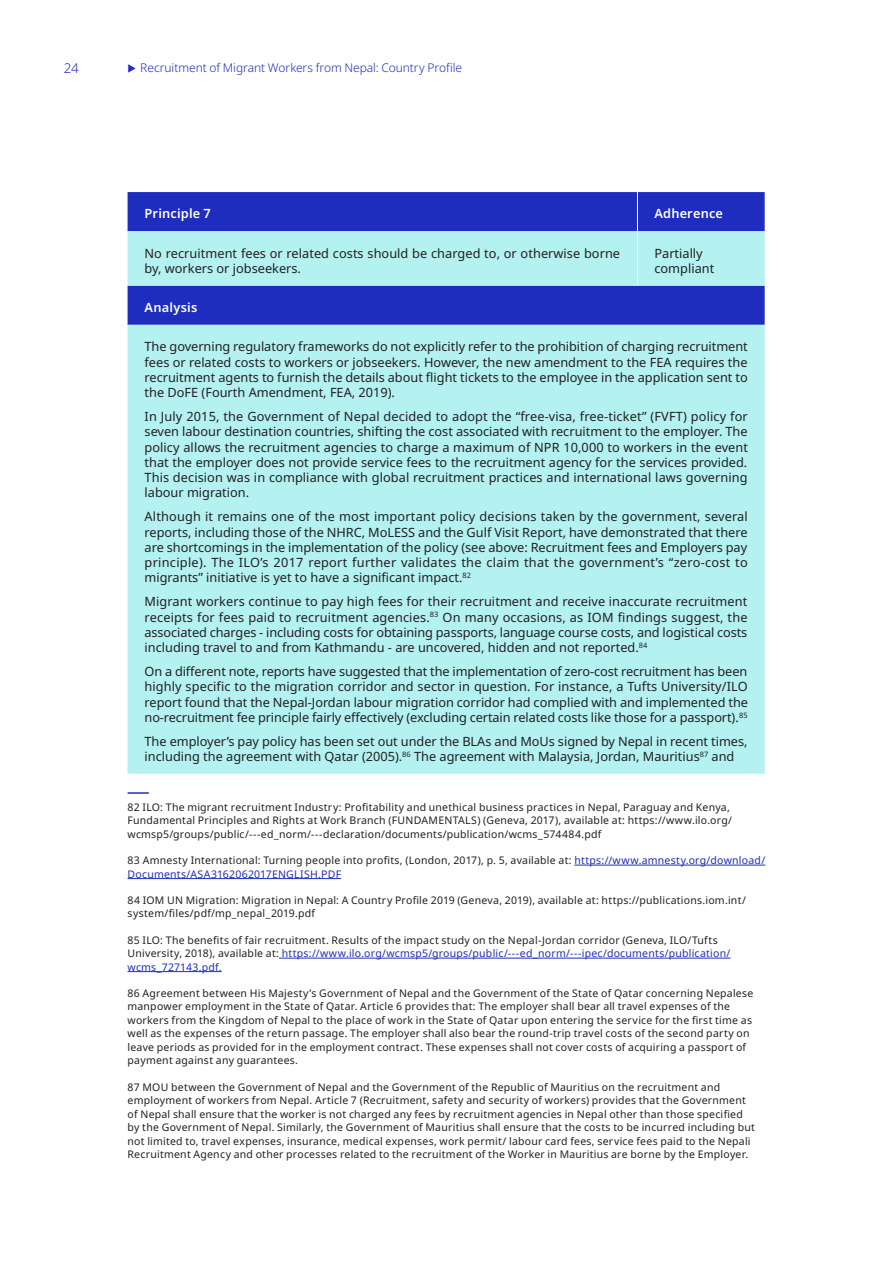
<style>
.page{position:relative;width:893px;height:1263px;background:#fff}
.page>*{position:absolute;margin:0;border:0;box-sizing:border-box;transform-origin:0 0}
.t1{font:300 13.5px "Noto Sans";color:#1e2dbe}
.Table_text_left_alig{font:12.75px/15.3px "Noto Sans";color:#231f20;text-align:justify}
.Table_subtitle_left{font:600 12.75px "Noto Sans";letter-spacing:.015em;color:#fff}
.t2{font:300 12px "Noto Sans";letter-spacing:-.005em;color:#1e2dbe}
.Footnotes{font:10.5px/13.5px "Noto Sans";letter-spacing:.02em;color:#231f20}
.s1{color:#1e2dbe}
</style>
<div class="page">
<div style="left:128px;top:192px;width:637px;height:39px;background:#1e2dbe"></div>
<svg style="left:128px;top:231px;width:637px;height:543px;fill:#b4f1f1"></svg>
<hr style="left:637px;top:192px;width:1px;height:39px;background:#fff">
<hr style="left:637px;top:231px;width:1px;height:55px;background:#fff">
<hr style="left:128px;top:792px;width:21px;height:2px;background:#1e2dbe">
<hr style="left:574px;top:865px;width:191px;height:1px;background:#1e2dbe">
<hr style="left:128px;top:878px;width:213px;height:1px;background:#1e2dbe">
<hr style="left:279px;top:958px;width:451px;height:1px;background:#1e2dbe">
<hr style="left:128px;top:971px;width:94px;height:1px;background:#1e2dbe">
<p class="t1" style="left:64px;top:59px;width:17px">24</p>
<p class="t2" style="left:140px;top:60px;width:323px">Recruitment of Migrant Workers from Nepal: Country Profile</p>
<p class="Table_subtitle_left" style="left:145px;top:205px;width:68px">Principle 7</p>
<p class="Table_subtitle_left" style="left:654px;top:205px;width:70px">Adherence</p>
<p class="Table_text_left_alig" style="left:145px;top:246px;width:477px">No recruitment fees or related costs should be charged to, or otherwise borne by, workers or jobseekers.</p>
<p class="Table_text_left_alig" style="left:654px;top:246px;width:61px">Partially compliant</p>
<p class="Table_subtitle_left" style="left:145px;top:298px;width:54px">Analysis</p>
<p class="Table_text_left_alig" style="left:145px;top:339px;width:605px">The governing regulatory frameworks do not explicitly refer to the prohibition of charging recruitment fees or related costs to workers or jobseekers. However, the new amendment to the FEA requires the recruitment agents to furnish the details about flight tickets to the employee in the application sent to the DoFE (Fourth Amendment, FEA, 2019).</p>
<p class="Table_text_left_alig" style="left:145px;top:409px;width:605px">In July 2015, the Government of Nepal decided to adopt the “free-visa, free-ticket” (FVFT) policy for seven labour destination countries, shifting the cost associated with recruitment to the employer. The policy allows the recruitment agencies to charge a maximum of NPR 10,000 to workers in the event that the employer does not provide service fees to the recruitment agency for the services provided.<br>This decision was in compliance with global recruitment practices and international laws governing labour migration.</p>
<p class="Table_text_left_alig" style="left:145px;top:509px;width:605px">Although it remains one of the most important policy decisions taken by the government, several reports, including those of the NHRC, MoLESS and the Gulf Visit Report, have demonstrated that there are shortcomings in the implementation of the policy (see above: Recruitment fees and Employers pay principle). The ILO’s 2017 report further validates the claim that the government’s “zero-cost to migrants” initiative is yet to have a significant impact.<sup>82</sup></p>
<p class="Table_text_left_alig" style="left:145px;top:594px;width:605px">Migrant workers continue to pay high fees for their recruitment and receive inaccurate recruitment receipts for fees paid to recruitment agencies.<sup>83</sup> On many occasions, as IOM findings suggest, the associated charges - including costs for obtaining passports, language course costs, and logistical costs including travel to and from Kathmandu - are uncovered, hidden and not reported.<sup>84</sup></p>
<p class="Table_text_left_alig" style="left:145px;top:664px;width:605px">On a different note, reports have suggested that the implementation of zero-cost recruitment has been highly specific to the migration corridor and sector in question. For instance, a Tufts University/ILO report found that the Nepal-Jordan labour migration corridor had complied with and implemented the no-recruitment fee principle fairly effectively (excluding certain related costs like those for a passport).<sup>85</sup></p>
<p class="Table_text_left_alig" style="left:145px;top:734px;width:604px">The employer’s pay policy has been set out under the BLAs and MoUs signed by Nepal in recent times, including the agreement with Qatar (2005).<sup>86</sup> The agreement with Malaysia, Jordan, Mauritius<sup>87</sup> and</p>
<p class="Footnotes" style="left:128px;top:800px;width:606px">82 ILO: The migrant recruitment Industry: Profitability and unethical business practices in Nepal, Paraguay and Kenya,<br>Fundamental Principles and Rights at Work Branch (FUNDAMENTALS) (Geneva, 2017), available at: https://www.ilo.org/ wcmsp5/groups/public/---ed_norm/---declaration/documents/publication/wcms_574484.pdf</p>
<p class="Footnotes" style="left:128px;top:854px;width:639px">83 Amnesty International: Turning people into profits, (London, 2017), p. 5, available at: <span class="s1">https://www.amnesty.org/download/<br>Documents/ASA3162062017ENGLISH.PDF</span></p>
<p class="Footnotes" style="left:128px;top:893px;width:620px">84 IOM UN Migration: Migration in Nepal: A Country Profile 2019 (Geneva, 2019), available at: https://publications.iom.int/ system/files/pdf/mp_nepal_2019.pdf</p>
<p class="Footnotes" style="left:128px;top:933px;width:604px">85 ILO: The benefits of fair recruitment. Results of the impact study on the Nepal-Jordan corridor (Geneva, ILO/Tufts<br>University, 2018), available at: <span class="s1">https://www.ilo.org/wcmsp5/groups/public/---ed_norm/---ipec/documents/publication/ wcms_727143.pdf.</span></p>
<p class="Footnotes" style="left:128px;top:986px;width:627px">86 Agreement between His Majesty’s Government of Nepal and the Government of the State of Qatar concerning Nepalese manpower employment in the State of Qatar. Article 6 provides that: The employer shall bear all travel expenses of the workers from the Kingdom of Nepal to the place of work in the State of Qatar upon entering the service for the first time as well as the expenses of the return passage. The employer shall also bear the round-trip travel costs of the second party on leave periods as provided for in the employment contract. These expenses shall not cover costs of acquiring a passport of payment against any guarantees.</p>
<p class="Footnotes" style="left:128px;top:1080px;width:629px">87 MOU between the Government of Nepal and the Government of the Republic of Mauritius on the recruitment and employment of workers from Nepal. Article 7 (Recruitment, safety and security of workers) provides that the Government of Nepal shall ensure that the worker is not charged any fees by recruitment agencies in Nepal other than those specified by the Government of Nepal. Similarly, the Government of Mauritius shall ensure that the costs to be incurred including but not limited to, travel expenses, insurance, medical expenses, work permit/ labour card fees, service fees paid to the Nepali Recruitment Agency and other processes related to the recruitment of the Worker in Mauritius are borne by the Employer.</p>
</div>
